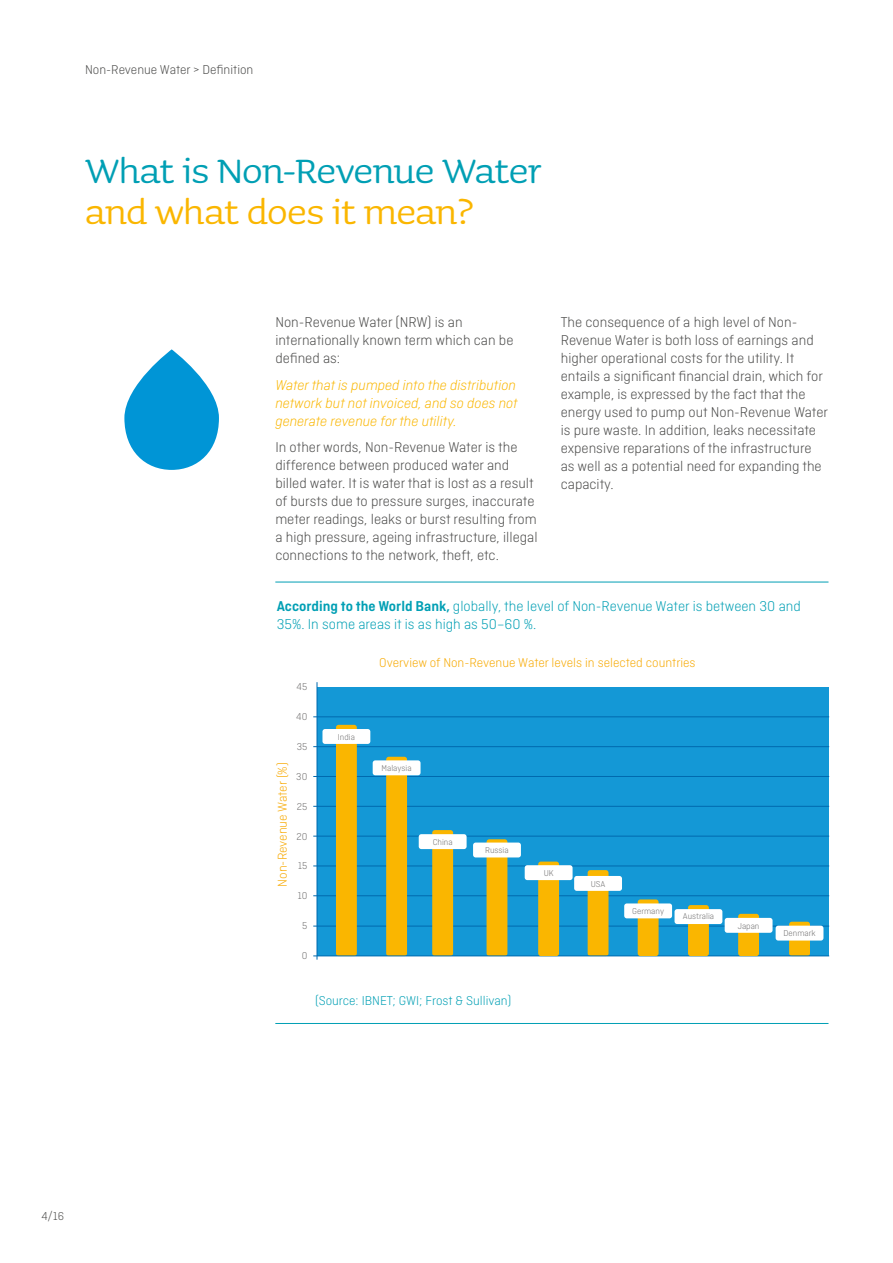
<style>
.page{position:relative;width:893px;height:1263px;background:#fff}
.page>*{position:absolute;margin:0;border:0;box-sizing:border-box;transform-origin:0 0}
.t1{font:45px "Sauna Pro";letter-spacing:-.015em;color:#009fb4}
.t2{font:45px "Sauna Pro";letter-spacing:-.015em;color:#fab600}
.t3{font:300 15px/18px "Ciutadella";color:#4a4a49}
.t4{font:300 15px/18px "Ciutadella";color:#009fb4}
.t5{font:italic 300 15px/18px "Ciutadella";color:#fab600;text-align:justify}
.t6{font:300 13.5px "Ciutadella";color:#f7a900}
.t7{font:300 13.5px "Ciutadella";color:#009fb4}
.t8{font:300 13.5px "Ciutadella";color:#4a4a49}
.t9{font:300 12px "Ciutadella";color:#4a4a49}
.t10{font:300 10.5px "Ciutadella";color:#706f6f}
.t11{font:300 9px "Ciutadella";color:#706f6f}
.s1{font-weight:600}
</style>
<div class="page">
<div style="left:317px;top:687px;width:512px;height:268px;background:#1498d6"></div>
<hr style="left:313px;top:836px;width:516px;height:1px;background:#006aaf">
<hr style="left:313px;top:895px;width:516px;height:1px;background:#006aaf">
<hr style="left:313px;top:926px;width:516px;height:1px;background:#006aaf">
<hr style="left:313px;top:806px;width:516px;height:1px;background:#006aaf">
<hr style="left:313px;top:865px;width:516px;height:1px;background:#006aaf">
<hr style="left:313px;top:716px;width:516px;height:1px;background:#006aaf">
<hr style="left:313px;top:776px;width:516px;height:1px;background:#006aaf">
<hr style="left:313px;top:746px;width:516px;height:1px;background:#006aaf">
<div style="left:588px;top:870px;width:20px;height:86px;background:#fab600;border-radius:3px"></div>
<div style="left:789px;top:922px;width:21px;height:34px;background:#fab600;border-radius:3px"></div>
<div style="left:336px;top:725px;width:21px;height:231px;background:#fab600;border-radius:3px"></div>
<div style="left:386px;top:757px;width:21px;height:199px;background:#fab600;border-radius:3px"></div>
<div style="left:432px;top:830px;width:21px;height:126px;background:#fab600;border-radius:3px"></div>
<div style="left:487px;top:839px;width:20px;height:117px;background:#fab600;border-radius:3px"></div>
<hr style="left:317px;top:682px;width:1px;height:278px;background:#006aaf">
<hr style="left:313px;top:955px;width:516px;height:1px;background:#006aaf">
<div style="left:776px;top:926px;width:47px;height:14px;background:#fff;border-radius:3px"></div>
<div style="left:322px;top:729px;width:48px;height:15px;background:#fff;border-radius:3px"></div>
<div style="left:373px;top:760px;width:48px;height:15px;background:#fff;border-radius:3px"></div>
<div style="left:419px;top:834px;width:48px;height:15px;background:#fff;border-radius:3px"></div>
<div style="left:473px;top:842px;width:48px;height:15px;background:#fff;border-radius:3px"></div>
<div style="left:574px;top:876px;width:48px;height:15px;background:#fff;border-radius:3px"></div>
<div style="left:638px;top:899px;width:21px;height:57px;background:#fab600;border-radius:3px"></div>
<div style="left:624px;top:903px;width:48px;height:15px;background:#fff;border-radius:3px"></div>
<div style="left:538px;top:861px;width:21px;height:95px;background:#fab600;border-radius:3px"></div>
<div style="left:525px;top:865px;width:48px;height:15px;background:#fff;border-radius:3px"></div>
<div style="left:688px;top:905px;width:21px;height:51px;background:#fab600;border-radius:3px"></div>
<div style="left:674px;top:909px;width:48px;height:15px;background:#fff;border-radius:3px"></div>
<div style="left:738px;top:914px;width:21px;height:42px;background:#fab600;border-radius:3px"></div>
<div style="left:725px;top:918px;width:47px;height:15px;background:#fff;border-radius:3px"></div>
<hr style="left:275px;top:582px;width:553px;height:1px;background:#009fb4">
<hr style="left:275px;top:1023px;width:553px;height:1px;background:#009fb4">
<svg style="left:124px;top:349px;width:95px;height:121px"></svg>
<p class="t8" style="left:85px;top:62px;width:170px">Non-Revenue Water &gt; Definition</p>
<h1 class="t1" style="left:85px;top:147px;width:459px">What is Non-Revenue Water</h1>
<h1 class="t2" style="left:85px;top:187px;width:391px">and what does it mean?</h1>
<p class="t3" style="left:275px;top:313px;width:240px">Non-Revenue Water (NRW) is an internationally known term which can be defined as:</p>
<p class="t5" style="left:275px;top:375px;width:244px">Water that is pumped into the distribution network but not invoiced, and so does not generate revenue for the utility.</p>
<p class="t3" style="left:275px;top:438px;width:264px">In other words, Non-Revenue Water is the difference between produced water and billed water. It is water that is lost as a result of bursts due to pressure surges, inaccurate meter readings, leaks or burst resulting from a high pressure, ageing infrastructure, illegal connections to the network, theft, etc.</p>
<p class="t3" style="left:561px;top:313px;width:269px">The consequence of a high level of Non-Revenue Water is both loss of earnings and higher operational costs for the utility. It entails a significant financial drain, which for example, is expressed by the fact that the energy used to pump out Non-Revenue Water is pure waste. In addition, leaks necessitate expensive reparations of the infrastructure as well as a potential need for expanding the capacity.</p>
<p class="t4" style="left:277px;top:597px;width:526px"><span class="s1">According to the World Bank,</span> globally, the level of Non-Revenue Water is between 30 and<br>35%. In some areas it is as high as 50–60 %.</p>
<p class="t6" style="left:275px;top:887px;width:126px;rotate:-90deg">Non-Revenue Water (%)</p>
<p class="t10" style="left:297px;top:681px;width:12px">45</p>
<p class="t10" style="left:296px;top:711px;width:13px">40</p>
<p class="t10" style="left:297px;top:741px;width:12px">35</p>
<p class="t10" style="left:296px;top:771px;width:13px">30</p>
<p class="t10" style="left:297px;top:801px;width:12px">25</p>
<p class="t10" style="left:296px;top:830px;width:12px">20</p>
<p class="t10" style="left:298px;top:860px;width:11px">15</p>
<p class="t10" style="left:298px;top:890px;width:11px">10</p>
<p class="t10" style="left:302px;top:920px;width:7px">5</p>
<p class="t10" style="left:302px;top:950px;width:7px">0</p>
<p class="t6" style="left:379px;top:655px;width:318px">Overview of Non-Revenue Water levels in selected countries</p>
<p class="t11" style="left:338px;top:732px;width:19px">India</p>
<p class="t11" style="left:381px;top:763px;width:32px">Malaysia</p>
<p class="t11" style="left:433px;top:837px;width:21px">China</p>
<p class="t11" style="left:485px;top:845px;width:25px">Russia</p>
<p class="t11" style="left:544px;top:868px;width:11px">UK</p>
<p class="t11" style="left:591px;top:879px;width:16px">USA</p>
<p class="t11" style="left:632px;top:906px;width:33px">Germany</p>
<p class="t11" style="left:683px;top:911px;width:33px">Australia</p>
<p class="t7" style="left:315px;top:993px;width:198px">(Source: IBNET; GWI; Frost &amp; Sullivan)</p>
<p class="t11" style="left:738px;top:921px;width:23px">Japan</p>
<p class="t11" style="left:783px;top:928px;width:34px">Denmark</p>
<p class="t9" style="left:41px;top:1210px;width:24px">4/16</p>
</div>
